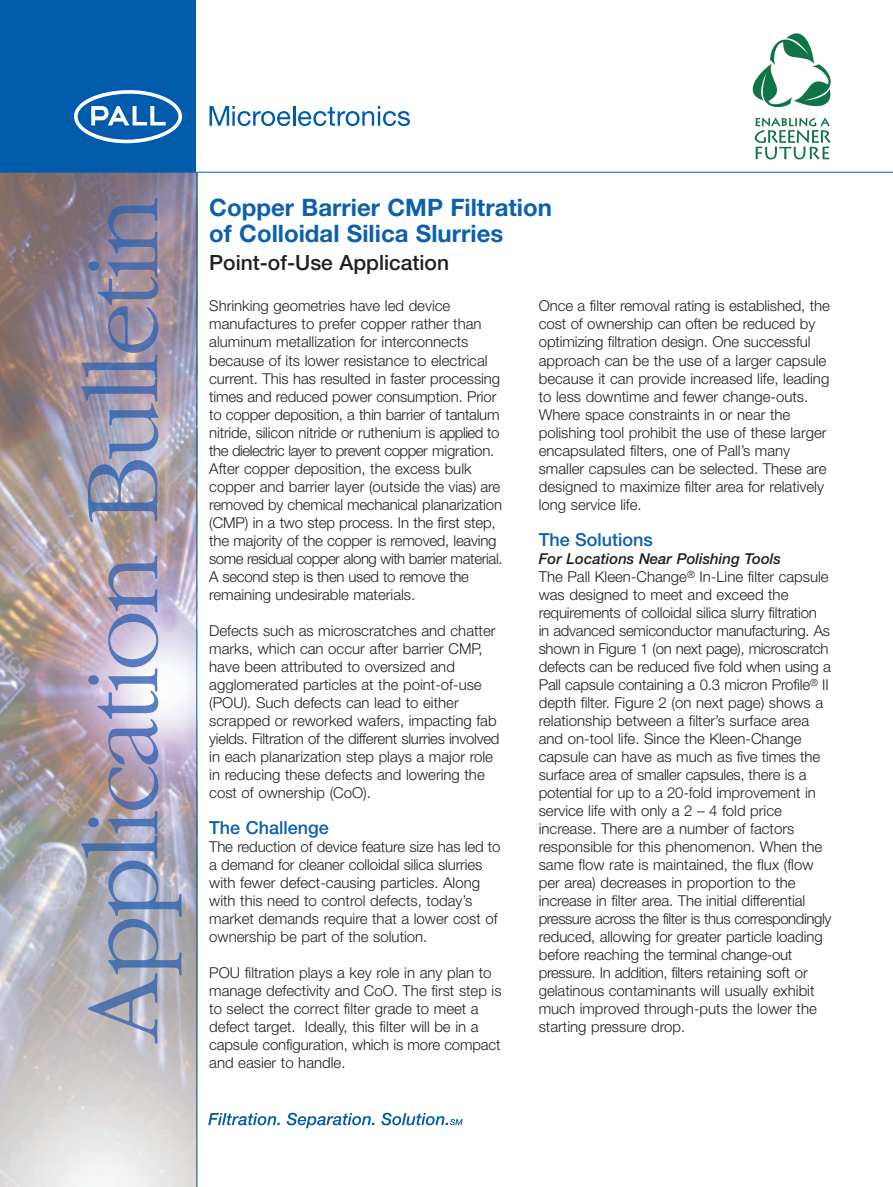
<style>
.page{position:relative;width:893px;height:1187px;background:#fff}
.page>*{position:absolute;margin:0;border:0;box-sizing:border-box;transform-origin:0 0}
.t1{font:700 24px/25.5px "Helvetica Neue LT Std";color:#0d60ae}
.t2{font:500 21px "Helvetica Neue LT Std";color:#231f20}
.t3{font:500 18px "Helvetica Neue LT Std";color:#0d60ae}
.t4{font:300 15px/18px "Helvetica Neue LT Std";color:#231f20}
.s1{font-weight:500;font-style:italic}
</style>
<div class="page">
<img style="left:0;top:173px;width:196px;height:1013px">
<div style="left:0;top:0;width:196px;height:172px;background:#015bab"></div>
<svg style="left:74px;top:90px;width:108px;height:53px"></svg>
<svg style="left:209px;top:106px;width:81px;height:20px"></svg>
<hr style="left:293px;top:106px;width:2px;height:20px;background:#015bab">
<svg style="left:298px;top:106px;width:112px;height:20px"></svg>
<svg style="left:208px;top:1113px;width:72px;height:12px"></svg>
<svg style="left:287px;top:1112px;width:88px;height:16px"></svg>
<svg style="left:381px;top:1112px;width:82px;height:13px"></svg>
<hr style="left:0;top:172px;width:893px;height:1px;background:#0d60ae">
<hr style="left:196px;top:172px;width:1px;height:1014px;background:#0d60ae">
<img style="left:81px;top:766px;width:101px;height:277px">
<svg style="left:755px;top:117px;width:76px;height:42px"></svg>
<svg style="left:753px;top:33px;width:78px;height:75px"></svg>
<h1 class="t1" style="left:209px;top:197px;width:344px">Copper Barrier CMP Filtration of Colloidal Silica Slurries</h1>
<h2 class="t2" style="left:209px;top:255px;width:241px">Point-of-Use Application</h2>
<p class="t4" style="left:209px;top:298px;width:295px">Shrinking geometries have led device manufactures to prefer copper rather than aluminum metallization for interconnects because of its lower resistance to electrical current. This has resulted in faster processing times and reduced power consumption. Prior to copper deposition, a thin barrier of tantalum nitride, silicon nitride or ruthenium is applied to the dielectric layer to prevent copper migration.<br>After copper deposition, the excess bulk copper and barrier layer (outside the vias) are removed by chemical mechanical planarization (CMP) in a two step process. In the first step, the majority of the copper is removed, leaving some residual copper along with barrier material.<br>A second step is then used to remove the remaining undesirable materials.</p>
<p class="t4" style="left:209px;top:622px;width:292px">Defects such as microscratches and chatter marks, which can occur after barrier CMP, have been attributed to oversized and agglomerated particles at the point-of-use (POU). Such defects can lead to either scrapped or reworked wafers, impacting fab yields. Filtration of the different slurries involved in each planarization step plays a major role in reducing these defects and lowering the cost of ownership (CoO).</p>
<p class="t3" style="left:209px;top:820px;width:121px">The Challenge</p>
<p class="t4" style="left:209px;top:838px;width:293px">The reduction of device feature size has led to a demand for cleaner colloidal silica slurries with fewer defect-causing particles. Along with this need to control defects, today’s market demands require that a lower cost of ownership be part of the solution.</p>
<p class="t4" style="left:209px;top:964px;width:294px">POU filtration plays a key role in any plan to manage defectivity and CoO. The first step is to select the correct filter grade to meet a defect target. Ideally, this filter will be in a capsule configuration, which is more compact and easier to handle.</p>
<p class="t4" style="left:539px;top:298px;width:293px">Once a filter removal rating is established, the cost of ownership can often be reduced by optimizing filtration design. One successful approach can be the use of a larger capsule because it can provide increased life, leading to less downtime and fewer change-outs.<br>Where space constraints in or near the polishing tool prohibit the use of these larger encapsulated filters, one of Pall’s many smaller capsules can be selected. These are designed to maximize filter area for relatively long service life.</p>
<p class="t3" style="left:539px;top:532px;width:116px">The Solutions</p>
<p class="t4" style="left:539px;top:550px;width:294px"><span class="s1">For Locations Near Polishing Tools<br></span>The Pall Kleen-Change<sup>®</sup> In-Line filter capsule was designed to meet and exceed the requirements of colloidal silica slurry filtration in advanced semiconductor manufacturing. As shown in Figure 1 (on next page), microscratch defects can be reduced five fold when using a Pall capsule containing a 0.3 micron Profile<sup>®</sup> II depth filter. Figure 2 (on next page) shows a relationship between a filter’s surface area and on-tool life. Since the Kleen-Change capsule can have as much as five times the surface area of smaller capsules, there is a potential for up to a 20-fold improvement in service life with only a 2 – 4 fold price increase. There are a number of factors responsible for this phenomenon. When the same flow rate is maintained, the flux (flow per area) decreases in proportion to the increase in filter area. The initial differential pressure across the filter is thus correspondingly reduced, allowing for greater particle loading before reaching the terminal change-out pressure. In addition, filters retaining soft or gelatinous contaminants will usually exhibit much improved through-puts the lower the starting pressure drop.</p>
</div>
